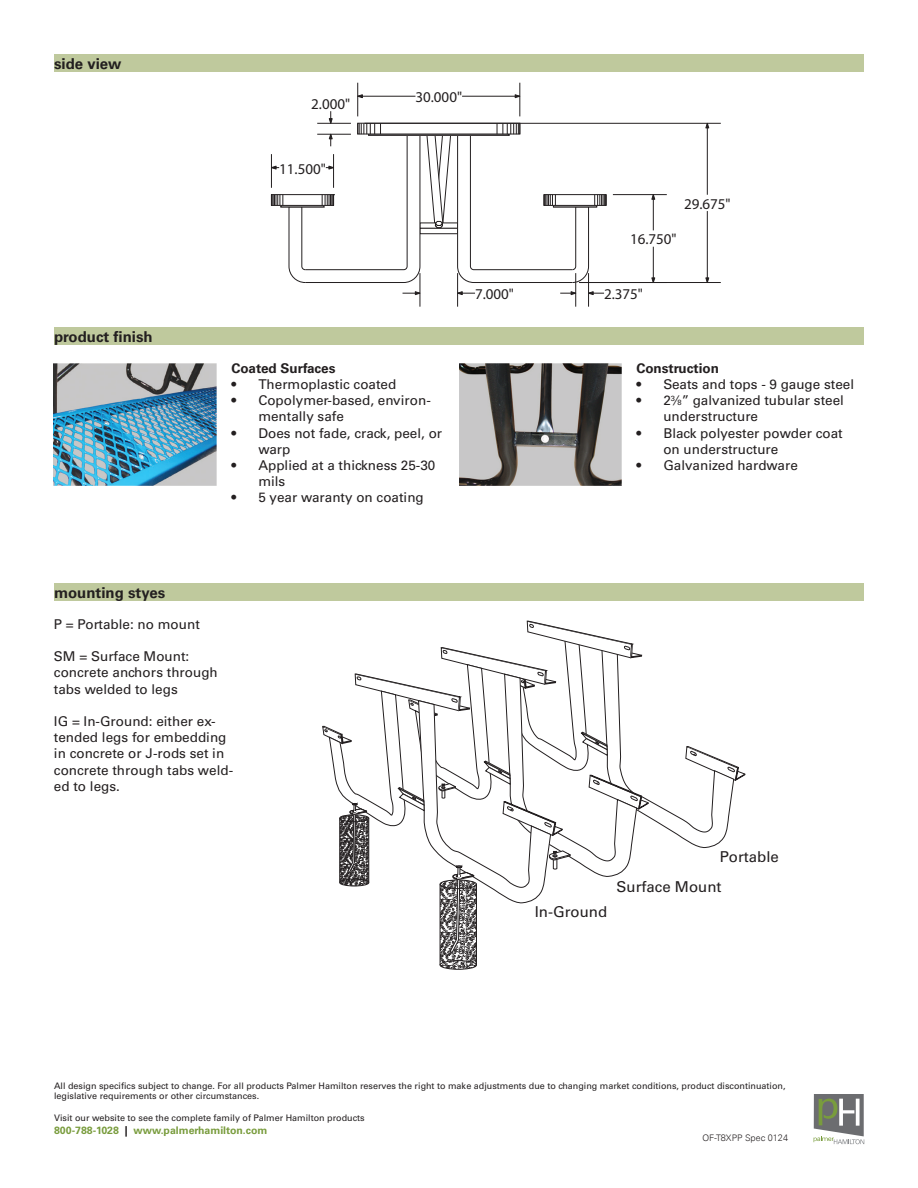
<style>
.page{position:relative;width:918px;height:1188px;background:#fff}
.page>*{position:absolute;margin:0;border:0;box-sizing:border-box;transform-origin:0 0}
.t1{font:15px "Myriad Pro";color:#231f20}
.t2{font:700 15px "Univers LT Std";color:#231f20}
.t3{font:15px "Univers LT Std";color:#231f20}
.t4{font:13.5px/16.2px "Univers LT Std";color:#231f20}
.t5{font:700 13.5px "Univers LT Std";color:#231f20}
.t6{font:700 10.5px "Univers LT Std";color:#799c3d}
.t7{font:9px/10.8px "Univers LT Std";color:#231f20}
.t8{font:300 9px "Univers Next Pro";color:#231f20}
.s1{font-size:7.5px}
.s2{font-weight:900;color:#231f20}
</style>
<div class="page">
<svg style="left:814px;top:1094px;width:50px;height:50px"></svg>
<div style="left:54px;top:54px;width:810px;height:18px;background:#bfc99d"></div>
<div style="left:54px;top:327px;width:810px;height:18px;background:#bfc99d"></div>
<div style="left:54px;top:583px;width:810px;height:18px;background:#bfc99d"></div>
<img style="left:54px;top:363px;width:162px;height:122px">
<img style="left:459px;top:363px;width:162px;height:122px">
<svg style="left:322px;top:621px;width:423px;height:349px"></svg>
<div style="left:420px;top:228px;width:38px;height:6px;border:1px solid #231f20"></div>
<div style="left:368px;top:134px;width:141px;height:2px;border:1px solid #231f20"></div>
<svg style="left:426px;top:124px;width:181px;height:159px"></svg>
<hr style="left:653px;top:195px;width:1px;height:35px;background:#231f20">
<hr style="left:653px;top:247px;width:1px;height:36px;background:#231f20">
<hr style="left:613px;top:194px;width:54px;height:1px;background:#231f20">
<svg style="left:651px;top:277px;width:5px;height:5px"></svg>
<svg style="left:651px;top:194px;width:5px;height:6px"></svg>
<hr style="left:707px;top:123px;width:1px;height:72px;background:#231f20">
<hr style="left:707px;top:211px;width:1px;height:72px;background:#231f20">
<hr style="left:579px;top:282px;width:142px;height:1px;background:#231f20">
<hr style="left:365px;top:123px;width:356px;height:1px;background:#231f20">
<svg style="left:705px;top:277px;width:5px;height:5px"></svg>
<svg style="left:705px;top:123px;width:5px;height:6px"></svg>
<svg style="left:271px;top:111px;width:149px;height:172px"></svg>
<hr style="left:462px;top:96px;width:58px;height:1px;background:#231f20">
<hr style="left:358px;top:96px;width:57px;height:1px;background:#231f20">
<hr style="left:357px;top:83px;width:1px;height:33px;background:#231f20">
<hr style="left:520px;top:83px;width:1px;height:33px;background:#231f20">
<svg style="left:357px;top:94px;width:6px;height:4px"></svg>
<svg style="left:514px;top:94px;width:7px;height:4px"></svg>
<hr style="left:420px;top:273px;width:1px;height:34px;background:#231f20">
<hr style="left:457px;top:273px;width:1px;height:34px;background:#231f20">
<svg style="left:403px;top:291px;width:18px;height:4px"></svg>
<svg style="left:457px;top:291px;width:18px;height:4px"></svg>
<hr style="left:575px;top:273px;width:1px;height:34px;background:#231f20">
<hr style="left:588px;top:273px;width:1px;height:34px;background:#231f20">
<svg style="left:560px;top:291px;width:16px;height:4px"></svg>
<svg style="left:589px;top:291px;width:15px;height:4px"></svg>
<p class="t2" style="left:54px;top:55px;width:69px">side view</p>
<p class="t2" style="left:54px;top:328px;width:100px">product finish</p>
<p class="t1" style="left:311px;top:95px;width:40px">2.000"</p>
<p class="t1" style="left:279px;top:159px;width:48px">11.500"</p>
<p class="t1" style="left:415px;top:88px;width:48px">30.000"</p>
<p class="t1" style="left:684px;top:195px;width:48px">29.675"</p>
<p class="t1" style="left:630px;top:230px;width:48px">16.750"</p>
<p class="t1" style="left:475px;top:285px;width:40px">7.000"</p>
<p class="t1" style="left:604px;top:285px;width:40px">2.375"</p>
<p class="t5" style="left:231px;top:360px;width:106px">Coated Surfaces</p>
<p class="t4" style="left:231px;top:376px;width:167px">• Thermoplastic coated</p>
<p class="t4" style="left:258px;top:392px;width:174px;text-indent:-27px">• Copolymer-based, environ&shy;mentally safe</p>
<p class="t4" style="left:258px;top:425px;width:185px;text-indent:-27px">• Does not fade, crack, peel, or warp</p>
<p class="t4" style="left:258px;top:457px;width:179px;text-indent:-27px">• Applied at a thickness 25-30 mils</p>
<p class="t4" style="left:231px;top:490px;width:194px">• 5 year waranty on coating</p>
<p class="t5" style="left:636px;top:360px;width:84px">Construction</p>
<p class="t4" style="left:636px;top:376px;width:219px">• Seats and tops - 9 gauge steel</p>
<p class="t4" style="left:663px;top:392px;width:182px;text-indent:-27px">• 2<sup>3</sup>∕<span class="s1">8</span>” galvanized tubular steel understructure</p>
<p class="t4" style="left:663px;top:425px;width:181px;text-indent:-27px">• Black polyester powder coat on understructure</p>
<p class="t4" style="left:636px;top:457px;width:163px">• Galvanized hardware</p>
<p class="t2" style="left:54px;top:584px;width:113px">mounting styes</p>
<p class="t4" style="left:54px;top:616px;width:147px">P = Portable: no mount</p>
<p class="t4" style="left:54px;top:648px;width:165px">SM = Surface Mount: concrete anchors through tabs welded to legs</p>
<p class="t4" style="left:54px;top:713px;width:181px">IG = In-Ground: either ex&shy;tended legs for embedding in concrete or J-rods set in concrete through tabs weld&shy;ed to legs.</p>
<p class="t3" style="left:535px;top:903px;width:74px">In-Ground</p>
<p class="t3" style="left:720px;top:848px;width:61px">Portable</p>
<p class="t3" style="left:617px;top:878px;width:106px">Surface Mount</p>
<p class="t7" style="left:54px;top:1080px;width:733px">All design specifics subject to change. For all products Palmer Hamilton reserves the right to make adjustments due to changing market conditions, product discontinuation, legislative requirements or other circumstances.</p>
<p class="t7" style="left:54px;top:1112px;width:312px">Visit our website to see the complete family of Palmer Hamilton products</p>
<p class="t6" style="left:54px;top:1124px;width:215px">800-788-1028 <span class="s2">|</span> www.palmerhamilton.com</p>
<p class="t8" style="left:702px;top:1132px;width:87px">OF-T8XPP Spec 0124</p>
</div>
